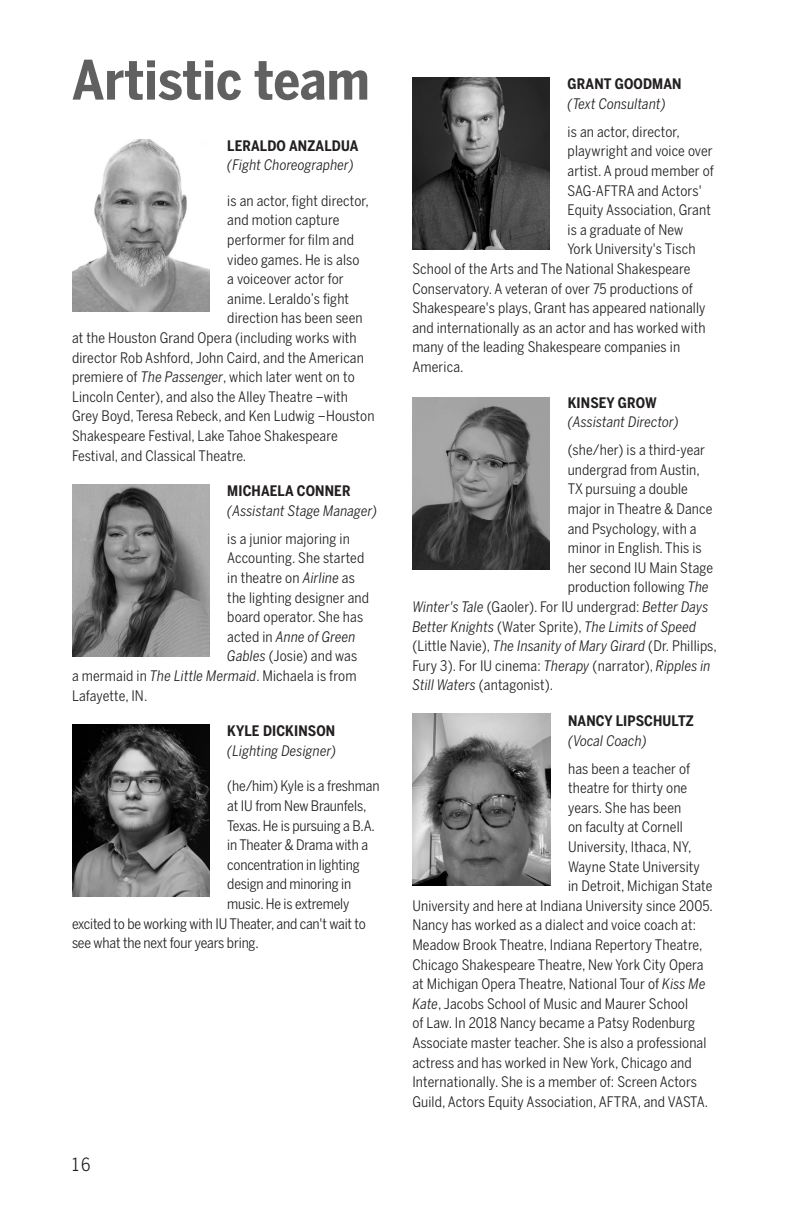
<style>
.page{position:relative;width:792px;height:1224px;background:#fff}
.page>*{position:absolute;margin:0;border:0;box-sizing:border-box;transform-origin:0 0}
.t1{font:700 53.8px "Benton Sans Cond";color:#606060}
.t2{font:18px "Benton Sans Cond";color:#231f20}
.Cast_Member{font:14.4px "Benton Sans Cond";letter-spacing:.01em;color:#231f20}
.Cast_Member-2{font:14.4px "Benton Sans Cond";letter-spacing:-.01em;color:#231f20}
.Cast_Member-3{font:italic 14.4px/19.6px "Benton Sans Cond";letter-spacing:.01em;color:#231f20}
.Cast_Member-4{font:700 14.4px/19.6px "Benton Sans Cond";letter-spacing:.01em;color:#231f20}
.s1{font-weight:700;font-style:normal}
.s2{font-style:italic}
.s3{font-style:normal}
.s4{font-weight:400;font-style:italic}
</style>
<div class="page">
<img style="left:413px;top:713px;width:137px;height:172px">
<img style="left:72px;top:724px;width:137px;height:173px">
<img style="left:72px;top:139px;width:137px;height:173px">
<img style="left:412px;top:397px;width:138px;height:172px">
<img style="left:412px;top:77px;width:138px;height:173px">
<img style="left:72px;top:485px;width:137px;height:172px">
<p class="t1" style="left:72px;top:46px;width:299px">Artistic team</p>
<p class="Cast_Member-3" style="left:227px;top:136px;width:133px"><span class="s1">LERALDO ANZALDUA </span>(Fight Choreographer)</p>
<p class="Cast_Member" style="left:227px;top:192px;width:143px">is an actor, fight director,</p>
<p class="Cast_Member" style="left:227px;top:212px;width:114px">and motion capture</p>
<p class="Cast_Member" style="left:227px;top:231px;width:128px">performer for film and</p>
<p class="Cast_Member" style="left:227px;top:251px;width:134px">video games. He is also</p>
<p class="Cast_Member" style="left:227px;top:270px;width:118px">a voiceover actor for</p>
<p class="Cast_Member" style="left:227px;top:290px;width:123px">anime. Leraldo’s fight</p>
<p class="Cast_Member" style="left:227px;top:310px;width:137px">direction has been seen</p>
<p class="Cast_Member" style="left:72px;top:329px;width:286px">at the Houston Grand Opera (including works with</p>
<p class="Cast_Member" style="left:72px;top:349px;width:293px">director Rob Ashford, John Caird, and the American</p>
<p class="Cast_Member" style="left:72px;top:368px;width:284px">premiere of <span class="s2">The Passenger</span>, which later went on to</p>
<p class="Cast_Member" style="left:72px;top:388px;width:278px">Lincoln Center), and also the Alley Theatre –with</p>
<p class="Cast_Member" style="left:72px;top:408px;width:304px">Grey Boyd, Teresa Rebeck, and Ken Ludwig –Houston</p>
<p class="Cast_Member" style="left:72px;top:427px;width:267px">Shakespeare Festival, Lake Tahoe Shakespeare</p>
<p class="Cast_Member" style="left:72px;top:447px;width:176px">Festival, and Classical Theatre.</p>
<p class="Cast_Member-3" style="left:227px;top:481px;width:151px"><span class="s1">MICHAELA CONNER </span>(Assistant Stage Manager)</p>
<p class="Cast_Member" style="left:227px;top:530px;width:124px">is a junior majoring in</p>
<p class="Cast_Member" style="left:227px;top:550px;width:139px">Accounting. She started</p>
<p class="Cast_Member" style="left:227px;top:569px;width:129px">in theatre on <span class="s2">Airline</span> as</p>
<p class="Cast_Member" style="left:227px;top:589px;width:143px">the lighting designer and</p>
<p class="Cast_Member" style="left:227px;top:608px;width:137px">board operator. She has</p>
<p class="Cast_Member-3" style="left:227px;top:627px;width:130px"><span class="s3">acted in</span> Anne of Green</p>
<p class="Cast_Member" style="left:227px;top:648px;width:131px"><span class="s2">Gables</span> (Josie) and was</p>
<p class="Cast_Member" style="left:72px;top:667px;width:286px">a mermaid in <span class="s2">The Little Mermaid</span>. Michaela is from</p>
<p class="Cast_Member" style="left:72px;top:687px;width:77px">Lafayette, IN.</p>
<p class="Cast_Member-3" style="left:227px;top:721px;width:110px"><span class="s1">KYLE DICKINSON </span>(Lighting Designer)</p>
<p class="Cast_Member-2" style="left:227px;top:778px;width:154px">(he/him) Kyle is a freshman</p>
<p class="Cast_Member-2" style="left:227px;top:797px;width:141px">at IU from New Braunfels,</p>
<p class="Cast_Member-2" style="left:227px;top:817px;width:149px">Texas. He is pursuing a B.A.</p>
<p class="Cast_Member-2" style="left:227px;top:836px;width:142px">in Theater &amp; Drama with a</p>
<p class="Cast_Member-2" style="left:227px;top:856px;width:134px">concentration in lighting</p>
<p class="Cast_Member-2" style="left:227px;top:876px;width:126px">design and minoring in</p>
<p class="Cast_Member-2" style="left:227px;top:895px;width:124px">music. He is extremely</p>
<p class="Cast_Member-2" style="left:72px;top:915px;width:295px">excited to be working with IU Theater, and can't wait to</p>
<p class="Cast_Member-2" style="left:72px;top:934px;width:188px">see what the next four years bring.</p>
<p class="t2" style="left:72px;top:1154px;width:20px">16</p>
<p class="Cast_Member-3" style="left:568px;top:74px;width:116px"><span class="s1">GRANT GOODMAN </span>(Text Consultant)</p>
<p class="Cast_Member" style="left:568px;top:123px;width:114px">is an actor, director,</p>
<p class="Cast_Member" style="left:568px;top:143px;width:147px">playwright and voice over</p>
<p class="Cast_Member" style="left:568px;top:162px;width:148px">artist. A proud member of</p>
<p class="Cast_Member" style="left:568px;top:182px;width:135px">SAG-AFTRA and Actors'</p>
<p class="Cast_Member" style="left:568px;top:201px;width:145px">Equity Association, Grant</p>
<p class="Cast_Member" style="left:568px;top:221px;width:117px">is a graduate of New</p>
<p class="Cast_Member" style="left:568px;top:241px;width:129px">York University's Tisch</p>
<p class="Cast_Member" style="left:412px;top:260px;width:280px">School of the Arts and The National Shakespeare</p>
<p class="Cast_Member" style="left:412px;top:280px;width:282px">Conservatory. A veteran of over 75 productions of</p>
<p class="Cast_Member" style="left:412px;top:299px;width:295px">Shakespeare's plays, Grant has appeared nationally</p>
<p class="Cast_Member" style="left:412px;top:319px;width:295px">and internationally as an actor and has worked with</p>
<p class="Cast_Member" style="left:412px;top:339px;width:269px">many of the leading Shakespeare companies in</p>
<p class="Cast_Member" style="left:412px;top:358px;width:53px">America.</p>
<p class="Cast_Member-3" style="left:568px;top:393px;width:112px"><span class="s1">KINSEY GROW </span>(Assistant Director)</p>
<p class="Cast_Member" style="left:568px;top:441px;width:139px">(she/her) is a third-year</p>
<p class="Cast_Member" style="left:568px;top:461px;width:134px">undergrad from Austin,</p>
<p class="Cast_Member" style="left:568px;top:481px;width:122px">TX pursuing a double</p>
<p class="Cast_Member" style="left:568px;top:500px;width:146px">major in Theatre &amp; Dance</p>
<p class="Cast_Member" style="left:568px;top:520px;width:130px">and Psychology, with a</p>
<p class="Cast_Member" style="left:568px;top:539px;width:136px">minor in English. This is</p>
<p class="Cast_Member" style="left:568px;top:559px;width:147px">her second IU Main Stage</p>
<p class="Cast_Member" style="left:568px;top:579px;width:143px">production following <span class="s2">The</span></p>
<p class="Cast_Member" style="left:412px;top:598px;width:298px"><span class="s2">Winter's Tale</span> (Gaoler). For IU undergrad: <span class="s2">Better Days</span></p>
<p class="Cast_Member-3" style="left:412px;top:617px;width:285px">Better Knights <span class="s3">(Water Sprite),</span> The Limits of Speed</p>
<p class="Cast_Member" style="left:412px;top:637px;width:306px">(Little Navie), <span class="s2">The Insanity of Mary Girard</span> (Dr. Phillips,</p>
<p class="Cast_Member" style="left:412px;top:657px;width:300px">Fury 3). For IU cinema: <span class="s2">Therapy</span> (narrator), <span class="s2">Ripples in</span></p>
<p class="Cast_Member" style="left:412px;top:677px;width:143px"><span class="s2">Still Waters</span> (antagonist).</p>
<p class="Cast_Member-4" style="left:568px;top:711px;width:127px">NANCY LIPSCHULTZ <span class="s4">(Vocal Coach)</span></p>
<p class="Cast_Member" style="left:568px;top:760px;width:124px">has been a teacher of</p>
<p class="Cast_Member" style="left:568px;top:779px;width:121px">theatre for thirty one</p>
<p class="Cast_Member" style="left:568px;top:799px;width:115px">years. She has been</p>
<p class="Cast_Member" style="left:568px;top:819px;width:116px">on faculty at Cornell</p>
<p class="Cast_Member" style="left:568px;top:838px;width:125px">University, Ithaca, NY,</p>
<p class="Cast_Member" style="left:568px;top:858px;width:133px">Wayne State University</p>
<p class="Cast_Member" style="left:568px;top:877px;width:146px">in Detroit, Michigan State</p>
<p class="Cast_Member" style="left:412px;top:897px;width:302px">University and here at Indiana University since 2005.</p>
<p class="Cast_Member" style="left:412px;top:917px;width:285px">Nancy has worked as a dialect and voice coach at:</p>
<p class="Cast_Member" style="left:412px;top:936px;width:292px">Meadow Brook Theatre, Indiana Repertory Theatre,</p>
<p class="Cast_Member" style="left:412px;top:956px;width:293px">Chicago Shakespeare Theatre, New York City Opera</p>
<p class="Cast_Member" style="left:412px;top:975px;width:295px">at Michigan Opera Theatre, National Tour of <span class="s2">Kiss Me</span></p>
<p class="Cast_Member" style="left:412px;top:995px;width:277px"><span class="s2">Kate</span>, Jacobs School of Music and Maurer School</p>
<p class="Cast_Member" style="left:412px;top:1015px;width:284px">of Law. In 2018 Nancy became a Patsy Rodenburg</p>
<p class="Cast_Member" style="left:412px;top:1034px;width:296px">Associate master teacher. She is also a professional</p>
<p class="Cast_Member" style="left:412px;top:1054px;width:281px">actress and has worked in New York, Chicago and</p>
<p class="Cast_Member" style="left:412px;top:1073px;width:286px">Internationally. She is a member of: Screen Actors</p>
<p class="Cast_Member" style="left:412px;top:1093px;width:298px">Guild, Actors Equity Association, AFTRA, and VASTA.</p>
</div>
